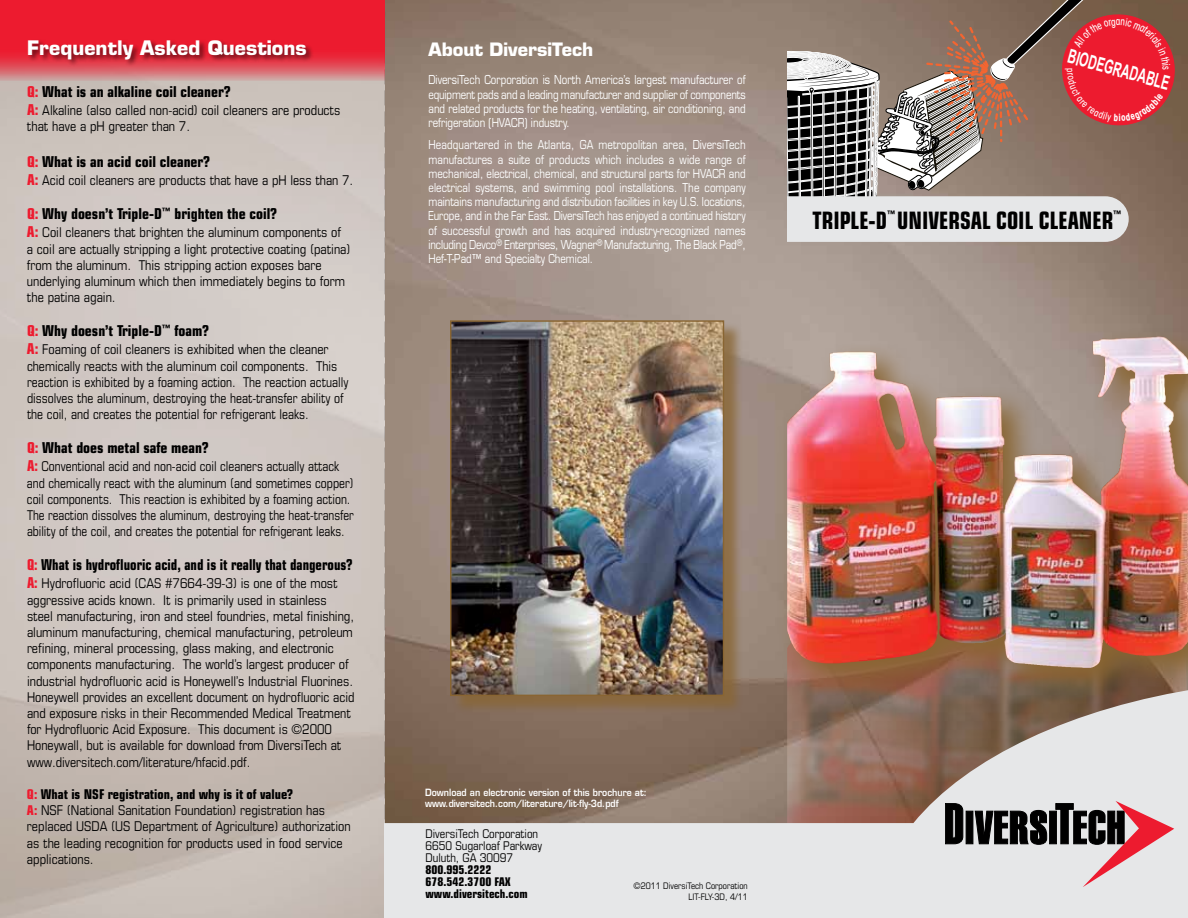
<style>
.page{position:relative;width:1188px;height:918px;background:#fff}
.page>*{position:absolute;margin:0;border:0;box-sizing:border-box;transform-origin:0 0}
.t1{font:700 condensed 24px "Eurostile";color:#000;scale:.9 1}
.t2{font:700 19.5px "Eurostile";color:#fff}
.t3{font:700 19.5px "Arial Narrow";color:#fff;scale:.74 1}
.t4{font:700 18px "Eurostile";color:#fff}
.t5{font:700 condensed 15px "Eurostile";color:#000}
.t6{font:700 condensed 15px "Eurostile";color:#000;scale:.93 1}
.t7{font:condensed 13.5px/16.2px "Eurostile";color:#000}
.t8{font:condensed 13.5px/16.2px "Eurostile";color:#000;scale:.95 1}
.t9{font:12px/14.2px "Eurostile";color:#fff;text-align:justify;scale:.81 1}
.t10{font:condensed 12px/12px "Eurostile";color:#000}
.t11{font:700 condensed 12px/12px "Eurostile";color:#000}
.t12{font:500 condensed 10.8px "ITC Avant Garde Std";color:#fff;scale:.86 1}
.t13{font:600 9.75px/11.2px "Eurostile";color:#fff;scale:.9 1}
.t14{font:condensed 9px/10.8px "Eurostile";color:#000;text-align:right}
.t15{font:700 condensed 9px "Eurostile";color:#000;scale:.9 1}
.s1{color:#ed1b2f}
.s2{font-weight:700;font-size:15px;color:#ed1b2f}
.s3{font-weight:700;color:#ed1b2f}
.s4{font-weight:700}
</style>
<div class="page">
<svg style="left:0;top:0;width:385px;height:81px;background:#e73444"></svg>
<img style="left:385px;top:0;width:803px;height:688px">
<div style="left:28px;top:39px;width:287px;height:28px;background:#000;opacity:.55"></div>
<div style="left:452px;top:323px;width:291px;height:392px;background:#896532;opacity:.75"></div>
<img style="left:452px;top:322px;width:270px;height:366px">
<svg style="left:777px;top:326px;width:411px;height:362px;background:#a88774"></svg>
<svg style="left:385px;top:688px;width:803px;height:230px;background:#ac9f95"></svg>
<img style="left:787px;top:0;width:393px;height:918px">
<h2 class="t2" style="left:27px;top:35px;width:281px">Frequently Asked Questions</h2>
<p class="t5" style="left:27px;top:83px;width:205px"><span class="s1">Q:</span> What is an alkaline coil cleaner?</p>
<p class="t7" style="left:27px;top:102px;width:315px"><span class="s2">A:</span> Alkaline (also called non-acid) coil cleaners are products that have a pH greater than 7.</p>
<p class="t5" style="left:27px;top:153px;width:184px"><span class="s1">Q:</span> What is an acid coil cleaner?</p>
<p class="t7" style="left:27px;top:172px;width:328px"><span class="s2">A:</span> Acid coil cleaners are products that have a pH less than 7.</p>
<p class="t5" style="left:27px;top:205px;width:251px"><span class="s1">Q:</span> Why doesn’t Triple-D<sup>™</sup> brighten the coil?</p>
<p class="t7" style="left:27px;top:224px;width:325px"><span class="s2">A:</span> Coil cleaners that brighten the aluminum components of a coil are actually stripping a light protective coating (patina) from the aluminum. This stripping action exposes bare underlying aluminum which then immediately begins to form the patina again.</p>
<p class="t5" style="left:27px;top:322px;width:183px"><span class="s1">Q:</span> Why doesn’t Triple-D<sup>™</sup> foam?</p>
<p class="t7" style="left:27px;top:341px;width:323px"><span class="s2">A:</span> Foaming of coil cleaners is exhibited when the cleaner chemically reacts with the aluminum coil components. This reaction is exhibited by a foaming action. The reaction actually dissolves the aluminum, destroying the heat-transfer ability of the coil, and creates the potential for refrigerant leaks.</p>
<p class="t5" style="left:27px;top:439px;width:183px"><span class="s1">Q:</span> What does metal safe mean?</p>
<p class="t8" style="left:27px;top:458px;width:346px"><span class="s2">A:</span> Conventional acid and non-acid coil cleaners actually attack and chemically react with the aluminum (and sometimes copper) coil components. This reaction is exhibited by a foaming action.<br>The reaction dissolves the aluminum, destroying the heat-transfer ability of the coil, and creates the potential for refrigerant leaks.</p>
<p class="t6" style="left:27px;top:556px;width:351px"><span class="s1">Q:</span> What is hydrofluoric acid, and is it really that dangerous?</p>
<p class="t7" style="left:27px;top:575px;width:329px"><span class="s2">A:</span> Hydrofluoric acid (CAS #7664-39-3) is one of the most aggressive acids known. It is primarily used in stainless steel manufacturing, iron and steel foundries, metal finishing, aluminum manufacturing, chemical manufacturing, petroleum refining, mineral processing, glass making, and electronic components manufacturing. The world’s largest producer of industrial hydrofluoric acid is Honeywell’s Industrial Fluorines.<br>Honeywell provides an excellent document on hydrofluoric acid and exposure risks in their Recommended Medical Treatment for Hydrofluoric Acid Exposure. This document is ©2000<br>Honeywall, but is available for download from DiversiTech at www.diversitech.com/literature/hfacid.pdf.</p>
<p class="t7" style="left:27px;top:786px;width:325px"><span class="s3">Q:</span> <span class="s4">What is NSF registration, and why is it of value?<br></span><span class="s3">A:</span> NSF (National Sanitation Foundation) registration has replaced USDA (US Department of Agriculture) authorization as the leading recognition for products used in food service applications.</p>
<h3 class="t4" style="left:428px;top:38px;width:166px">About DiversiTech</h3>
<p class="t9" style="left:428px;top:73px;width:393px">DiversiTech Corporation is North America’s largest manufacturer of equipment pads and a leading manufacturer and supplier of components and related products for the heating, ventilating, air conditioning, and refrigeration (HVACR) industry.</p>
<p class="t9" style="left:428px;top:138px;width:393px">Headquartered in the Atlanta, GA metropolitan area, DiversiTech manufactures a suite of products which includes a wide range of mechanical, electrical, chemical, and structural parts for HVACR and electrical systems, and swimming pool installations. The company maintains manufacturing and distribution facilities in key U.S. locations, Europe, and in the Far East. DiversiTech has enjoyed a continued history of successful growth and has acquired industry-recognized names including Devco<sup>®</sup> Enterprises, Wagner<sup>®</sup> Manufacturing, The Black Pad<sup>®</sup>, Hef-T-Pad™ and Specialty Chemical.</p>
<p class="t12" style="left:1116px;top:15px;width:7px">a</p>
<h2 class="t3" style="left:1072px;top:42px;width:143px;rotate:15deg">BIODEGRADABLE</h2>
<p class="t15" style="left:887px;top:209px;width:11px">™</p>
<p class="t15" style="left:1113px;top:209px;width:11px">™</p>
<h1 class="t1" style="left:813px;top:206px;width:336px">TRIPLE-D UNIVERSAL COIL CLEANER</h1>
<p class="t13" style="left:425px;top:787px;width:248px">Download an electronic version of this brochure at: www.diversitech.com/literature/lit-fly-3d.pdf</p>
<p class="t10" style="left:425px;top:828px;width:118px">DiversiTech Corporation<br>6650 Sugarloaf Parkway<br>Duluth, GA 30097</p>
<p class="t11" style="left:425px;top:864px;width:104px">800.995.2222<br>678.542.3700 FAX www.diversitech.com</p>
<p class="t14" style="left:634px;top:880px;width:116px">©2011 DiversiTech Corporation<br>LIT-FLY-3D, 4/11</p>
</div>
